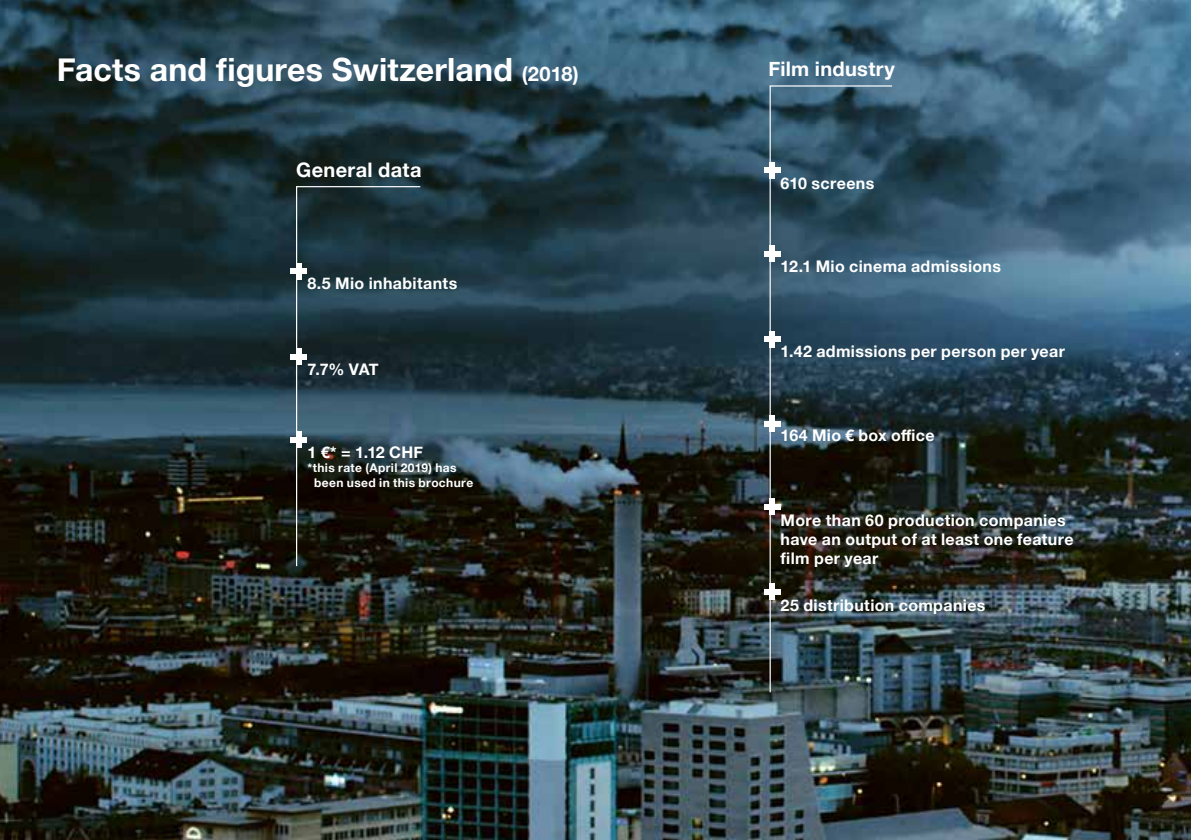
<style>
.page{position:relative;width:1191px;height:840px;background:#fff}
.page>*{position:absolute;margin:0;border:0;box-sizing:border-box;transform-origin:0 0}
.t1{font:700 32px "Helvetica Neue";letter-spacing:.005em;color:#fff}
.t2{font:700 20px "Helvetica Neue";letter-spacing:.015em;color:#fff}
.t3{font:700 16px/19.2px "Helvetica Neue";letter-spacing:.025em;color:#fff}
.t4{font:700 12px/14.4px "Helvetica Neue";letter-spacing:.03em;color:#fff}
.s1{font-size:20px}
</style>
<div class="page">
<img style="left:0;top:0;width:1191px;height:839px">
<div style="left:764px;top:167px;width:16px;height:6px;background:#fff"></div>
<svg style="left:769px;top:85px;width:124px;height:608px"></svg>
<div style="left:770px;top:245px;width:5px;height:17px;background:#fff"></div>
<div style="left:764px;top:251px;width:16px;height:5px;background:#fff"></div>
<div style="left:770px;top:331px;width:5px;height:16px;background:#fff"></div>
<div style="left:764px;top:336px;width:16px;height:6px;background:#fff"></div>
<div style="left:770px;top:415px;width:5px;height:17px;background:#fff"></div>
<div style="left:764px;top:421px;width:16px;height:5px;background:#fff"></div>
<div style="left:770px;top:498px;width:5px;height:17px;background:#fff"></div>
<div style="left:764px;top:504px;width:16px;height:5px;background:#fff"></div>
<div style="left:770px;top:583px;width:5px;height:16px;background:#fff"></div>
<div style="left:764px;top:588px;width:16px;height:6px;background:#fff"></div>
<div style="left:291px;top:268px;width:16px;height:5px;background:#fff"></div>
<svg style="left:295px;top:185px;width:126px;height:382px"></svg>
<div style="left:296px;top:348px;width:5px;height:17px;background:#fff"></div>
<div style="left:291px;top:354px;width:16px;height:5px;background:#fff"></div>
<div style="left:296px;top:431px;width:5px;height:16px;background:#fff"></div>
<div style="left:291px;top:436px;width:16px;height:6px;background:#fff"></div>
<h1 class="t1" style="left:57px;top:44px;width:523px">Facts and figures Switzerland <span class="s1">(2018)</span></h1>
<p class="t2" style="left:296px;top:154px;width:127px">General data</p>
<p class="t3" style="left:307px;top:274px;width:151px">8.5 Mio inhabitants</p>
<p class="t3" style="left:307px;top:360px;width:73px">7.7% VAT</p>
<p class="t3" style="left:307px;top:442px;width:117px">1 €* = 1.12 CHF</p>
<p class="t4" style="left:314px;top:460px;width:161px;text-indent:-7px">*this rate (April 2019) has been used in this brochure</p>
<p class="t2" style="left:768px;top:53px;width:128px">Film industry</p>
<p class="t3" style="left:780px;top:174px;width:95px">610 screens</p>
<p class="t3" style="left:780px;top:257px;width:222px">12.1 Mio cinema admissions</p>
<p class="t3" style="left:780px;top:342px;width:286px">1.42 admissions per person per year</p>
<p class="t3" style="left:780px;top:426px;width:155px">164 Mio € box office</p>
<p class="t3" style="left:780px;top:510px;width:294px">More than 60 production companies have an output of at least one feature film per year</p>
<p class="t3" style="left:780px;top:595px;width:206px">25 distribution companies</p>
</div>
